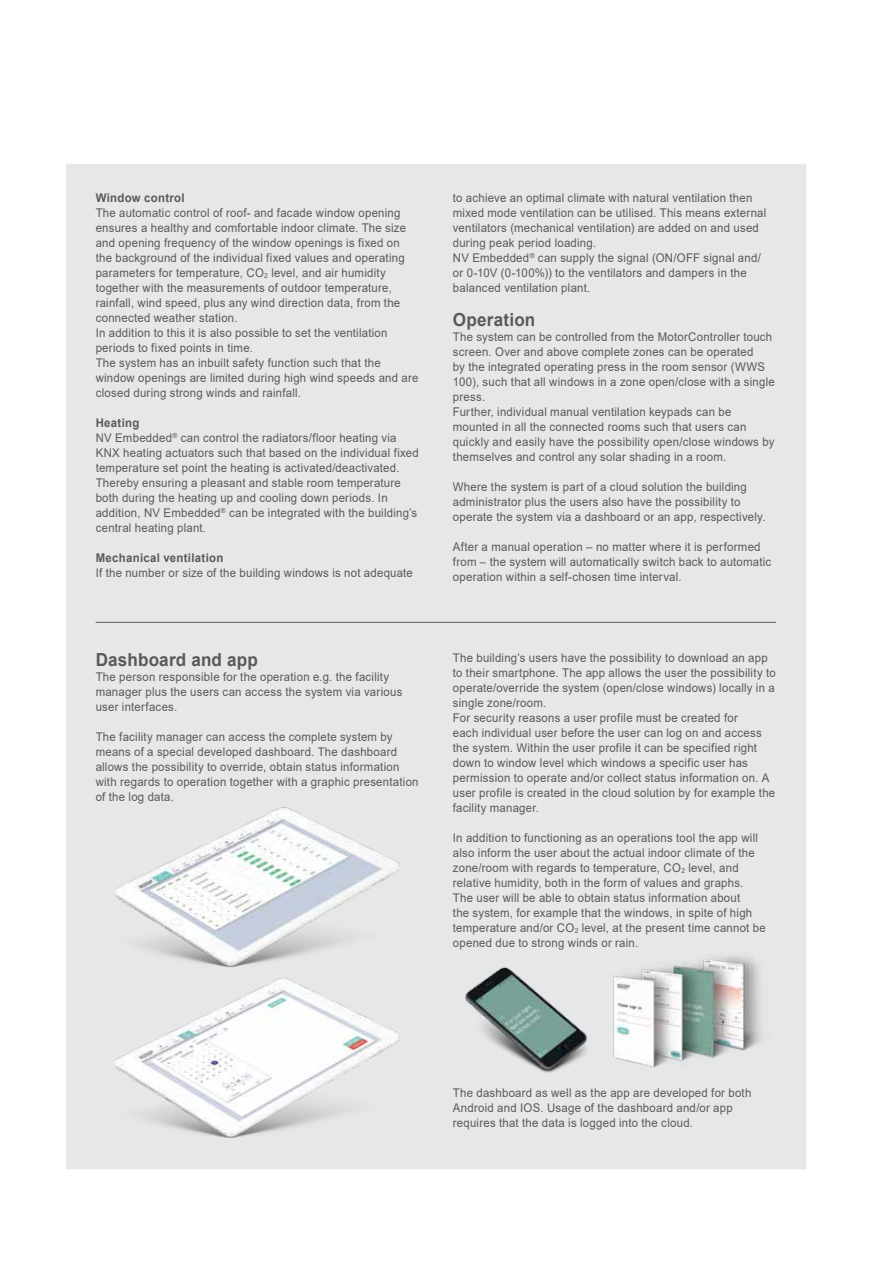
<style>
.page{position:relative;width:893px;height:1263px;background:#fff}
.page>*{position:absolute;margin:0;border:0;box-sizing:border-box;transform-origin:0 0}
.t1{font:700 18px "Arial";letter-spacing:.01em;color:#58595b;scale:.95 1}
.t2{font:12px/15px "Arial";letter-spacing:.02em;color:#58595b;scale:.95 1}
.t3{font:700 12px "Arial";letter-spacing:.025em;color:#58595b;scale:.95 1}
.s1{font-weight:700}
</style>
<div class="page">
<div style="left:64px;top:162px;width:745px;height:1009px;background:#e6e7e8;border:2px solid #fff"></div>
<img style="left:613px;top:956px;width:149px;height:112px">
<img style="left:114px;top:807px;width:286px;height:160px">
<img style="left:114px;top:978px;width:286px;height:160px">
<img style="left:465px;top:967px;width:123px;height:106px">
<hr style="left:96px;top:622px;width:680px;height:1px;background:#58595b">
<p class="t3" style="left:96px;top:190px;width:95px">Window control</p>
<p class="t2" style="left:96px;top:205px;width:341px">The automatic control of roof- and facade window opening ensures a healthy and comfortable indoor climate. The size and opening frequency of the window openings is fixed on the background of the individual fixed values and operating parameters for temperature, CO<sub>2</sub> level, and air humidity together with the measurements of outdoor temperature, rainfall, wind speed, plus any wind direction data, from the connected weather station.<br>In addition to this it is also possible to set the ventilation periods to fixed points in time.<br>The system has an inbuilt safety function such that the window openings are limited during high wind speeds and are closed during strong winds and rainfall.</p>
<p class="t2" style="left:96px;top:415px;width:342px"><span class="s1">Heating<br></span>NV Embedded<sup>®</sup> can control the radiators/floor heating via KNX heating actuators such that based on the individual fixed temperature set point the heating is activated/deactivated.<br>Thereby ensuring a pleasant and stable room temperature both during the heating up and cooling down periods. In addition, NV Embedded<sup>®</sup> can be integrated with the building’s central heating plant.</p>
<p class="t3" style="left:96px;top:550px;width:136px">Mechanical ventilation</p>
<p class="t2" style="left:96px;top:565px;width:335px">If the number or size of the building windows is not adequate</p>
<h1 class="t1" style="left:96px;top:647px;width:172px">Dashboard and app</h1>
<p class="t2" style="left:96px;top:669px;width:324px">The person responsible for the operation e.g. the facility manager plus the users can access the system via various user interfaces.</p>
<p class="t2" style="left:96px;top:729px;width:341px">The facility manager can access the complete system by means of a special developed dashboard. The dashboard allows the possibility to override, obtain status information with regards to operation together with a graphic presentation of the log data.</p>
<p class="t2" style="left:453px;top:190px;width:331px">to achieve an optimal climate with natural ventilation then mixed mode ventilation can be utilised. This means external ventilators (mechanical ventilation) are added on and used during peak period loading.<br>NV Embedded<sup>®</sup> can supply the signal (ON/OFF signal and/ or 0-10V (0-100%)) to the ventilators and dampers in the balanced ventilation plant.</p>
<h1 class="t1" style="left:453px;top:307px;width:88px">Operation</h1>
<p class="t2" style="left:453px;top:329px;width:340px">The system can be controlled from the MotorController touch screen. Over and above complete zones can be operated<br>by the integrated operating press in the room sensor (WWS 100), such that all windows in a zone open/close with a single press.<br>Further, individual manual ventilation keypads can be mounted in all the connected rooms such that users can quickly and easily have the possibility open/close windows by themselves and control any solar shading in a room.</p>
<p class="t2" style="left:453px;top:479px;width:331px">Where the system is part of a cloud solution the building administrator plus the users also have the possibility to operate the system via a dashboard or an app, respectively.</p>
<p class="t2" style="left:453px;top:539px;width:337px">After a manual operation – no matter where it is performed from – the system will automatically switch back to automatic operation within a self-chosen time interval.</p>
<p class="t2" style="left:453px;top:650px;width:341px">The building’s users have the possibility to download an app to their smartphone. The app allows the user the possibility to operate/override the system (open/close windows) locally in a single zone/room.<br>For security reasons a user profile must be created for<br>each individual user before the user can log on and access the system. Within the user profile it can be specified right down to window level which windows a specific user has permission to operate and/or collect status information on. A user profile is created in the cloud solution by for example the facility manager.</p>
<p class="t2" style="left:453px;top:830px;width:331px">In addition to functioning as an operations tool the app will also inform the user about the actual indoor climate of the zone/room with regards to temperature, CO<sub>2</sub> level, and relative humidity, both in the form of values and graphs.<br>The user will be able to obtain status information about<br>the system, for example that the windows, in spite of high temperature and/or CO<sub>2</sub> level, at the present time cannot be opened due to strong winds or rain.</p>
<p class="t2" style="left:453px;top:1085px;width:316px">The dashboard as well as the app are developed for both<br>Android and IOS. Usage of the dashboard and/or app requires that the data is logged into the cloud.</p>
</div>
